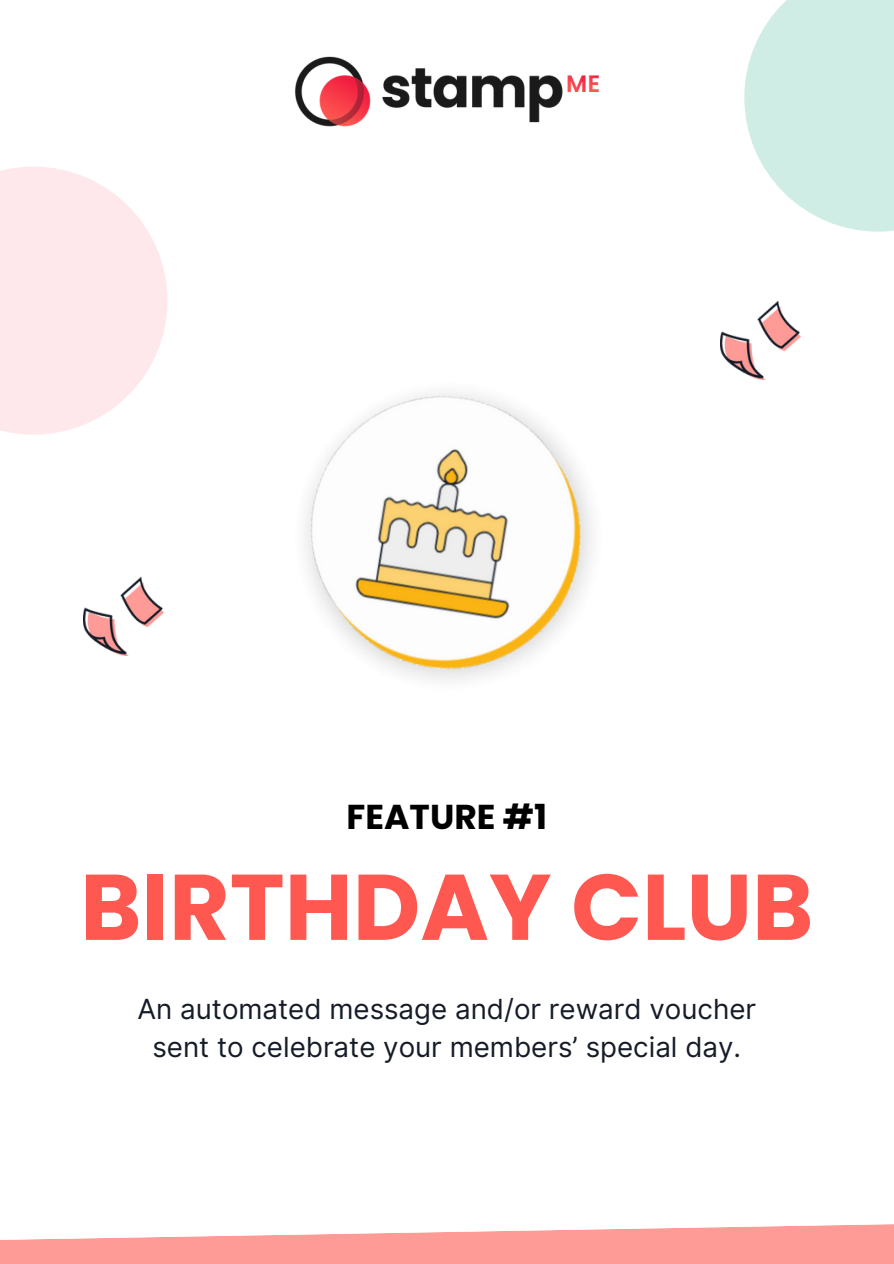
<style>
.page{position:relative;width:894px;height:1264px;background:#fff}
.page>*{position:absolute;margin:0;border:0;box-sizing:border-box;transform-origin:0 0}
.t1{font:700 93px "Poppins";color:#ff5851}
.t2{font:700 34.5px "Poppins";color:#000}
.t3{font:27.75px/38.2px "Inter";color:#151c28;text-align:center}
</style>
<div class="page">
<img style="left:294px;top:56px;width:305px;height:71px">
<svg style="left:0;top:1224px;width:893px;height:39px"></svg>
<img style="left:304px;top:392px;width:288px;height:289px">
<svg style="left:0;top:167px;width:167px;height:267px;fill:#fee8ec"></svg>
<div style="left:744px;top:0;width:149px;height:232px;background:#d0ede5"></div>
<img style="left:720px;top:300px;width:81px;height:79px">
<img style="left:84px;top:576px;width:80px;height:79px">
<p class="t2" style="left:346px;top:793px;width:202px">FEATURE #1</p>
<p class="t1" style="left:80px;top:842px;width:734px">BIRTHDAY CLUB</p>
<h1 class="t3" style="left:137px;top:989px;width:620px">An automated message and/or reward voucher sent to celebrate your members’ special day.</h1>
</div>
